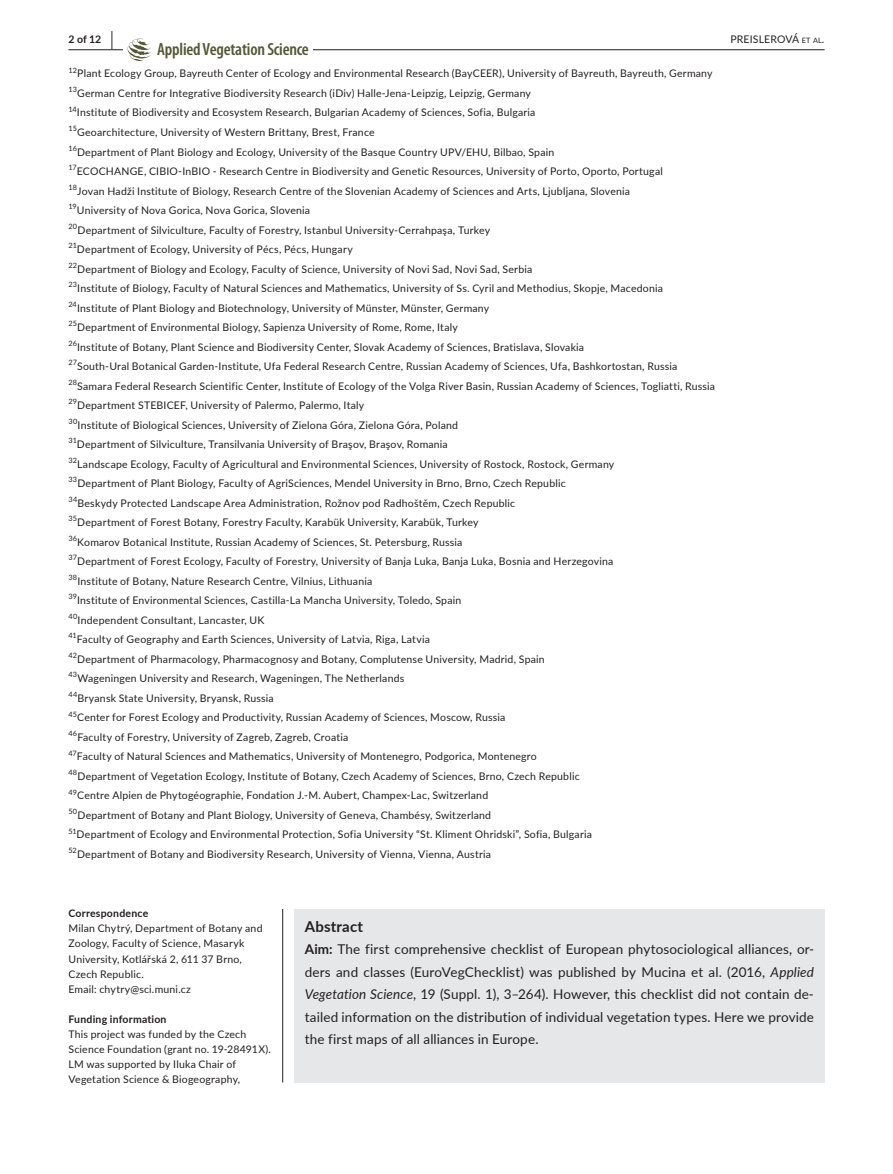
<style>
.page{position:relative;width:893px;height:1174px;background:#fff}
.page>*{position:absolute;margin:0;border:0;box-sizing:border-box;transform-origin:0 0}
.t1{font:600 condensed 17.7px "Myriad Pro";letter-spacing:-.01em;color:#535637}
.t2{font:700 15px "Lato";letter-spacing:.015em;color:#231f20}
.t3{font:13.5px/22.5px "Lato";letter-spacing:.01em;color:#231f20;text-align:justify}
.t4{font:10.5px/19.5px "Lato";letter-spacing:.02em;color:#231f20}
.t5{font:700 10.5px "Lato";letter-spacing:.02em;color:#231f20}
.t6{font:10.5px "Lato";letter-spacing:.01em;color:#231f20}
.t7{font:7.35px "Lato";letter-spacing:-.005em;color:#231f20}
.s1{font-size:19.5px}
.s2{font-style:inherit}
.s3{font-size:7.35px}
.s4{font-weight:700}
.s5{font-style:italic}
</style>
<div class="page">
<hr style="left:68px;top:49px;width:756px;height:1px;background:#231f20">
<div style="left:123px;top:38px;width:190px;height:23px;background:#fff"></div>
<svg style="left:127px;top:38px;width:24px;height:23px"></svg>
<div style="left:294px;top:909px;width:530px;height:173px;background:#e6e7e9"></div>
<hr style="left:282px;top:909px;width:1px;height:173px;background:#231f20">
<p class="t5" style="left:68px;top:31px;width:46px">2 of 12 <span class="s1">|</span></p>
<h1 class="t1" style="left:157px;top:39px;width:153px">Applied Vegetation Science</h1>
<p class="t4" style="left:68px;top:63px;width:648px"><sup>12</sup>Plant Ecology Group, Bayreuth Center of Ecology and Environmental Research (BayCEER), University of Bayreuth, Bayreuth, Germany <sup>13</sup>German Centre for Integrative Biodiversity Research (iDiv) Halle-Jena-Leipzig, Leipzig, Germany<br><sup>14</sup>Institute of Biodiversity and Ecosystem Research, Bulgarian Academy of Sciences, Sofia, Bulgaria<br><sup>15</sup>Geoarchitecture, University of Western Brittany, Brest, France<br><sup>16</sup>Department of Plant Biology and Ecology, University of the Basque Country UPV/EHU, Bilbao, Spain<br><sup>17</sup>ECOCHANGE, CIBIO-InBIO - Research Centre in Biodiversity and Genetic Resources, University of Porto, Oporto, Portugal<br><sup>18</sup>Jovan Hadži Institute of Biology, Research Centre of the Slovenian Academy of Sciences and Arts, Ljubljana, Slovenia<br><sup>19</sup>University of Nova Gorica, Nova Gorica, Slovenia<br><sup>20</sup>Department of Silviculture, Faculty of Forestry, Istanbul University-Cerrahpaşa, Turkey<br><sup>21</sup>Department of Ecology, University of Pécs, Pécs, Hungary<br><sup>22</sup>Department of Biology and Ecology, Faculty of Science, University of Novi Sad, Novi Sad, Serbia<br><sup>23</sup>Institute of Biology, Faculty of Natural Sciences and Mathematics, University of Ss. Cyril and Methodius, Skopje, Macedonia<br><sup>24</sup>Institute of Plant Biology and Biotechnology, University of Münster, Münster, Germany<br><sup>25</sup>Department of Environmental Biology, Sapienza University of Rome, Rome, Italy<br><sup>26</sup>Institute of Botany, Plant Science and Biodiversity Center, Slovak Academy of Sciences, Bratislava, Slovakia<br><sup>27</sup>South-Ural Botanical Garden-Institute, Ufa Federal Research Centre, Russian Academy of Sciences, Ufa, Bashkortostan, Russia <sup>28</sup>Samara Federal Research Scientific Center, Institute of Ecology of the Volga River Basin, Russian Academy of Sciences, Togliatti, Russia <sup>29</sup>Department STEBICEF, University of Palermo, Palermo, Italy<br><sup>30</sup>Institute of Biological Sciences, University of Zielona Góra, Zielona Góra, Poland<br><sup>31</sup>Department of Silviculture, Transilvania University of Braşov, Braşov, Romania<br><sup>32</sup>Landscape Ecology, Faculty of Agricultural and Environmental Sciences, University of Rostock, Rostock, Germany<br><sup>33</sup>Department of Plant Biology, Faculty of AgriSciences, Mendel University in Brno, Brno, Czech Republic<br><sup>34</sup>Beskydy Protected Landscape Area Administration, Rožnov pod Radhoštěm, Czech Republic<br><sup>35</sup>Department of Forest Botany, Forestry Faculty, Karabük University, Karabük, Turkey<br><sup>36</sup>Komarov Botanical Institute, Russian Academy of Sciences, St. Petersburg, Russia<br><sup>37</sup>Department of Forest Ecology, Faculty of Forestry, University of Banja Luka, Banja Luka, Bosnia and Herzegovina<br><sup>38</sup>Institute of Botany, Nature Research Centre, Vilnius, Lithuania<br><sup>39</sup>Institute of Environmental Sciences, Castilla-La Mancha University, Toledo, Spain<br><sup>40</sup>Independent Consultant, Lancaster, UK<br><sup>41</sup>Faculty of Geography and Earth Sciences, University of Latvia, Riga, Latvia<br><sup>42</sup>Department of Pharmacology, Pharmacognosy and Botany, Complutense University, Madrid, Spain<br><sup>43</sup>Wageningen University and Research, Wageningen, The Netherlands<br><sup>44</sup>Bryansk State University, Bryansk, Russia<br><sup>45</sup>Center for Forest Ecology and Productivity, Russian Academy of Sciences, Moscow, Russia<br><sup>46</sup>Faculty of Forestry, University of Zagreb, Zagreb, Croatia<br><sup>47</sup>Faculty of Natural Sciences and Mathematics, University of Montenegro, Podgorica, Montenegro<br><sup>48</sup>Department of Vegetation Ecology, Institute of Botany, Czech Academy of Sciences, Brno, Czech Republic</p>
<p class="t7" style="left:68px;top:786px;width:10px">49</p>
<p class="t4" style="left:77px;top:785px;width:413px">Centre Alpien de Phytogéographie, Fondation J.-M. Aubert, Champex-Lac, Switzerland</p>
<p class="t7" style="left:68px;top:806px;width:10px">50</p>
<p class="t4" style="left:77px;top:804px;width:415px">Department of Botany and Plant Biology, University of Geneva, Chambésy, Switzerland</p>
<p class="t7" style="left:68px;top:825px;width:10px">51</p>
<p class="t4" style="left:77px;top:824px;width:517px">Department of Ecology and Environmental Protection, Sofia University “St. Kliment Ohridski”, Sofia, Bulgaria</p>
<p class="t7" style="left:68px;top:845px;width:10px">52</p>
<p class="t4" style="left:77px;top:843px;width:415px">Department of Botany and Biodiversity Research, University of Vienna, Vienna, Austria</p>
<p class="t6" style="left:730px;top:31px;width:96px">PREISLEROV<span class="s2">Á</span> <span class="s3">et al</span>.</p>
<p class="t5" style="left:68px;top:906px;width:81px">Correspondence</p>
<p class="t4" style="left:68px;top:920px;width:196px;line-height:15px">Milan Chytrý, Department of Botany and<br>Zoology, Faculty of Science, Masaryk<br>University, Kotlářská 2, 611 37 Brno,<br>Czech Republic.<br>Email: chytry@sci.muni.cz</p>
<p class="t5" style="left:68px;top:1011px;width:100px">Funding information</p>
<p class="t4" style="left:68px;top:1025px;width:204px;line-height:15px">This project was funded by the Czech Science Foundation (grant no. 19-28491X).<br>LM was supported by Iluka Chair of Vegetation Science &amp; Biogeography,</p>
<h2 class="t2" style="left:305px;top:915px;width:60px">Abstract</h2>
<p class="t3" style="left:305px;top:937px;width:511px"><span class="s4">Aim:</span> The first comprehensive checklist of European phytosociological alliances, or&shy;ders and classes (EuroVegChecklist) was published by Mucina et al. (2016, <span class="s5">Applied Vegetation Science</span>, 19 (Suppl. 1), 3–264). However, this checklist did not contain de&shy;tailed information on the distribution of individual vegetation types. Here we provide the first maps of all alliances in Europe.</p>
</div>
